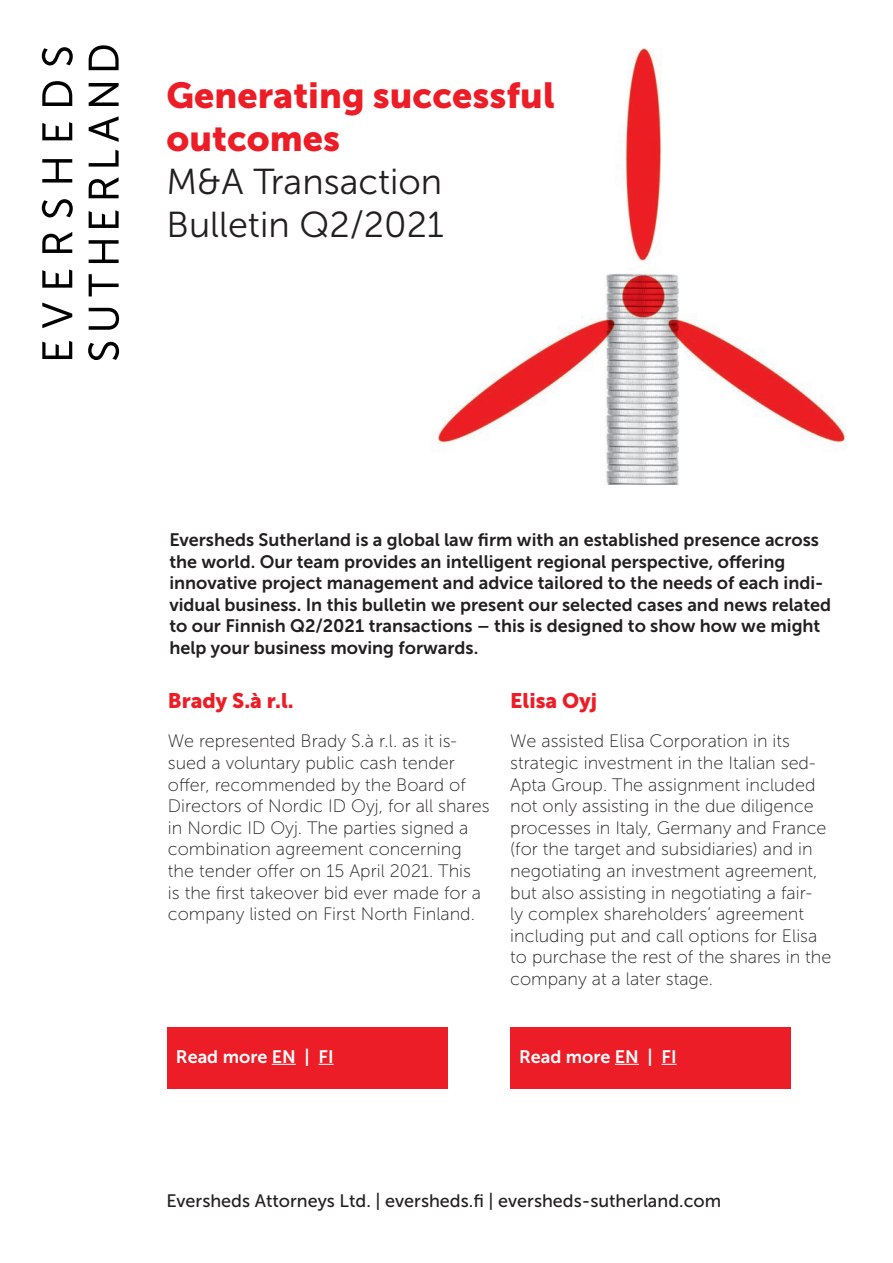
<style>
.page{position:relative;width:893px;height:1263px;background:#fff}
.page>*{position:absolute;margin:0;border:0;box-sizing:border-box;transform-origin:0 0}
.t1{font:36px/43.2px "Museo Sans 300";color:#231f20}
.t2{font:36px/43.2px "Museo Sans 900";color:#ec1d26}
.t3{font:21px "Museo Sans 900";color:#ec1d26}
.t4{font:18px/21.6px "Museo Sans 100";color:#231f20}
.t5{font:18px/21.6px "Museo Sans 700";color:#231f20}
.t6{font:18px "Museo Sans 500";color:#231f20}
.t7{font:18px "Museo Sans 700";color:#fff}
</style>
<div class="page">
<svg style="left:42px;top:341px;width:30px;height:18px"></svg>
<svg style="left:42px;top:302px;width:30px;height:26px"></svg>
<svg style="left:42px;top:269px;width:30px;height:19px"></svg>
<svg style="left:42px;top:232px;width:30px;height:21px"></svg>
<svg style="left:42px;top:159px;width:30px;height:24px"></svg>
<svg style="left:42px;top:122px;width:30px;height:18px"></svg>
<svg style="left:42px;top:81px;width:30px;height:25px"></svg>
<svg style="left:89px;top:308px;width:30px;height:22px"></svg>
<svg style="left:89px;top:274px;width:30px;height:22px"></svg>
<svg style="left:89px;top:240px;width:30px;height:23px"></svg>
<svg style="left:89px;top:210px;width:30px;height:18px"></svg>
<svg style="left:89px;top:177px;width:30px;height:21px"></svg>
<svg style="left:89px;top:150px;width:30px;height:17px"></svg>
<svg style="left:89px;top:116px;width:30px;height:26px"></svg>
<svg style="left:89px;top:83px;width:30px;height:23px"></svg>
<svg style="left:89px;top:45px;width:30px;height:25px"></svg>
<svg style="left:42px;top:199px;width:31px;height:18px"></svg>
<svg style="left:42px;top:47px;width:31px;height:18px"></svg>
<svg style="left:88px;top:342px;width:31px;height:18px"></svg>
<img style="left:432px;top:48px;width:414px;height:437px">
<div style="left:510px;top:1027px;width:281px;height:62px;background:#ec1d26"></div>
<svg style="left:615px;top:1064px;width:24px;height:1px"></svg>
<svg style="left:662px;top:1064px;width:15px;height:1px"></svg>
<div style="left:167px;top:1027px;width:280px;height:62px;background:#ec1d26"></div>
<svg style="left:272px;top:1064px;width:24px;height:1px"></svg>
<svg style="left:319px;top:1064px;width:15px;height:1px"></svg>
<h1 class="t2" style="left:167px;top:73px;width:390px">Generating successful outcomes</h1>
<h1 class="t1" style="left:167px;top:160px;width:279px">M&amp;A Transaction<br>Bulletin Q2/2021</h1>
<p class="t5" style="left:169px;top:529px;width:663px">Eversheds Sutherland is a global law firm with an established presence across the world. Our team provides an intelligent regional perspective, offering innovative project management and advice tailored to the needs of each indi&shy;vidual business. In this bulletin we present our selected cases and news related to our Finnish Q2/2021 transactions – this is designed to show how we might help your business moving forwards.</p>
<p class="t3" style="left:168px;top:688px;width:127px">Brady S.à r.l.</p>
<p class="t4" style="left:168px;top:731px;width:323px">We represented Brady S.à r.l. as it is&shy;sued a voluntary public cash tender offer, recommended by the Board of Directors of Nordic ID Oyj, for all shares in Nordic ID Oyj. The parties signed a combination agreement concerning the tender offer on 15 April 2021. This<br>is the first takeover bid ever made for a company listed on First North Finland.</p>
<p class="t3" style="left:510px;top:688px;width:88px">Elisa Oyj</p>
<p class="t4" style="left:510px;top:731px;width:323px">We assisted Elisa Corporation in its strategic investment in the Italian sed-Apta Group. The assignment included not only assisting in the due diligence processes in Italy, Germany and France (for the target and subsidiaries) and in negotiating an investment agreement, but also assisting in negotiating a fair-<br>ly complex shareholders’ agreement including put and call options for Elisa to purchase the rest of the shares in the company at a later stage.</p>
<p class="t7" style="left:176px;top:1046px;width:159px">Read more EN | FI</p>
<p class="t7" style="left:519px;top:1046px;width:159px">Read more EN | FI</p>
<p class="t6" style="left:166px;top:1191px;width:556px">Eversheds Attorneys Ltd. | eversheds.fi | eversheds-sutherland.com</p>
</div>
